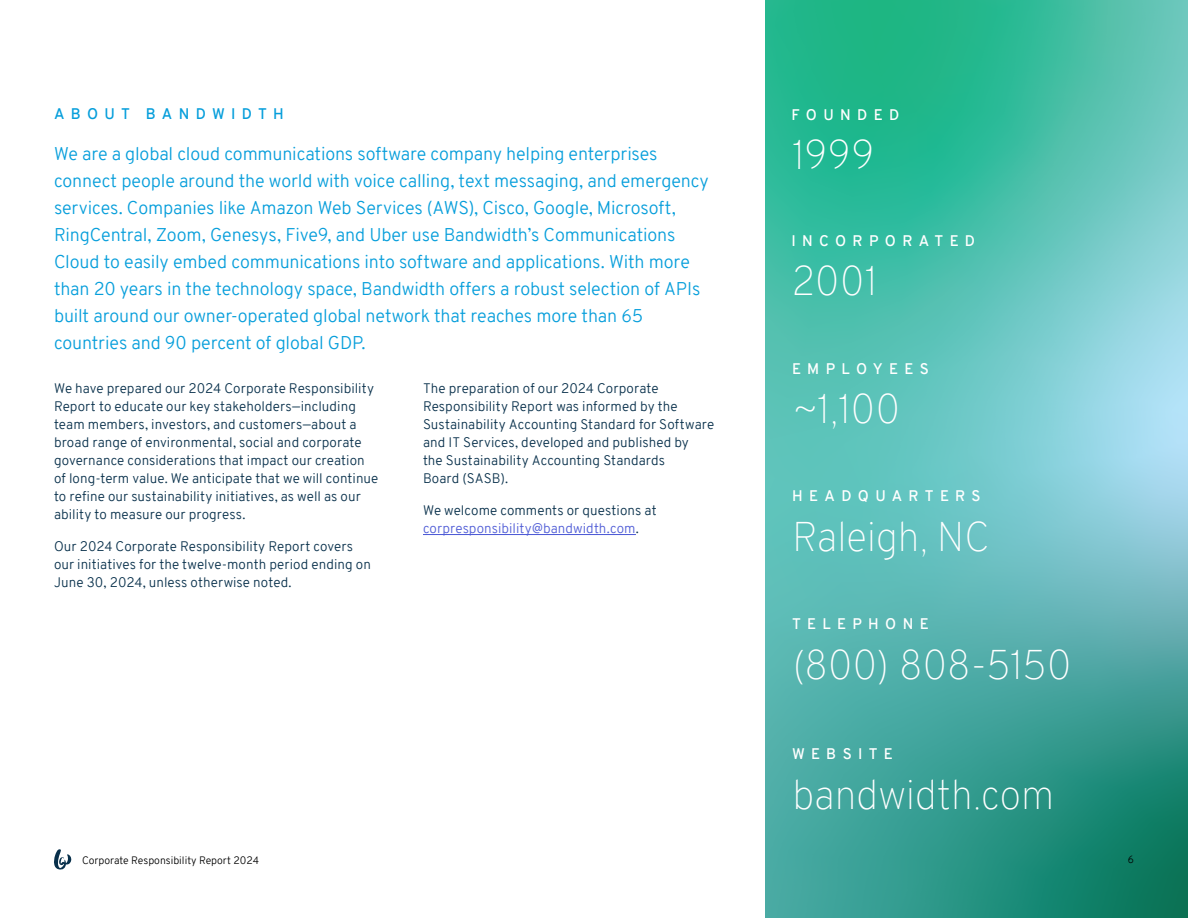
<style>
.page{position:relative;width:1188px;height:918px;background:#fff}
.page>*{position:absolute;margin:0;border:0;box-sizing:border-box;transform-origin:0 0}
.Body_Copy{font:100 40.5px "Overpass";letter-spacing:-.01em;color:#fff}
.BIG_Body_Copy{font:300 18px/27px "Overpass";letter-spacing:-.005em;color:#069edb}
.t1{font:600 15px "Overpass";letter-spacing:.42em;color:#fff}
.t2{font:600 15px "Overpass";letter-spacing:.42em;color:#069edb}
.Body_Copy-2{font:300 13.5px/18px "Overpass";letter-spacing:.005em;color:#08304b}
.Body_Copy-3{font:300 13.5px/18px "Overpass";letter-spacing:.01em;color:#4f5cd6}
.t3{font:300 10.5px "Overpass";color:#000}
.s1{color:#08304b}
</style>
<div class="page">
<svg style="left:765px;top:0;width:423px;height:918px;background:#50b7ab"></svg>
<hr style="left:423px;top:534px;width:213px;height:1px;background:#4f5cd6">
<svg style="left:54px;top:849px;width:18px;height:21px"></svg>
<h2 class="t2" style="left:54px;top:103px;width:231px">ABOUT BANDWIDTH</h2>
<p class="BIG_Body_Copy" style="left:54px;top:140px;width:656px">We are a global cloud communications software company helping enterprises connect people around the world with voice calling, text messaging, and emergency services. Companies like Amazon Web Services (AWS), Cisco, Google, Microsoft, RingCentral, Zoom, Genesys, Five9, and Uber use Bandwidth’s Communications Cloud to easily embed communications into software and applications. With more than 20 years in the technology space, Bandwidth offers a robust selection of APIs built around our owner-operated global network that reaches more than 65 countries and 90 percent of global GDP.</p>
<p class="Body_Copy-2" style="left:54px;top:380px;width:326px">We have prepared our 2024 Corporate Responsibility Report to educate our key stakeholders—including team members, investors, and customers—about a broad range of environmental, social and corporate governance considerations that impact our creation of long-term value. We anticipate that we will continue to refine our sustainability initiatives, as well as our ability to measure our progress.</p>
<p class="Body_Copy-2" style="left:54px;top:537px;width:318px">Our 2024 Corporate Responsibility Report covers our initiatives for the twelve-month period ending on<br>June 30, 2024, unless otherwise noted.</p>
<p class="Body_Copy-2" style="left:423px;top:380px;width:293px">The preparation of our 2024 Corporate Responsibility Report was informed by the Sustainability Accounting Standard for Software and IT Services, developed and published by<br>the Sustainability Accounting Standards<br>Board (SASB).</p>
<p class="Body_Copy-3" style="left:423px;top:501px;width:235px"><span class="s1">We welcome comments or questions at </span>corpresponsibility@bandwidth.com<span class="s1">.</span></p>
<h2 class="t1" style="left:791px;top:104px;width:109px">FOUNDED</h2>
<p class="Body_Copy" style="left:791px;top:126px;width:85px">1999</p>
<h2 class="t1" style="left:791px;top:230px;width:185px">INCORPORATED</h2>
<p class="Body_Copy" style="left:791px;top:252px;width:88px">2001</p>
<h2 class="t1" style="left:792px;top:358px;width:138px">EMPLOYEES</h2>
<p class="Body_Copy" style="left:792px;top:380px;width:110px">~1,100</p>
<h2 class="t1" style="left:792px;top:485px;width:190px">HEADQUARTERS</h2>
<p class="Body_Copy" style="left:792px;top:508px;width:200px">Raleigh, NC</p>
<h2 class="t1" style="left:792px;top:613px;width:138px">TELEPHONE</h2>
<p class="Body_Copy" style="left:792px;top:636px;width:281px">(800) 808-5150</p>
<h2 class="t1" style="left:792px;top:743px;width:102px">WEBSITE</h2>
<p class="Body_Copy" style="left:792px;top:766px;width:264px">bandwidth.com</p>
<p class="t3" style="left:82px;top:853px;width:178px">Corporate Responsibility Report 2024</p>
<p class="t3" style="left:1128px;top:852px;width:8px">6</p>
</div>
